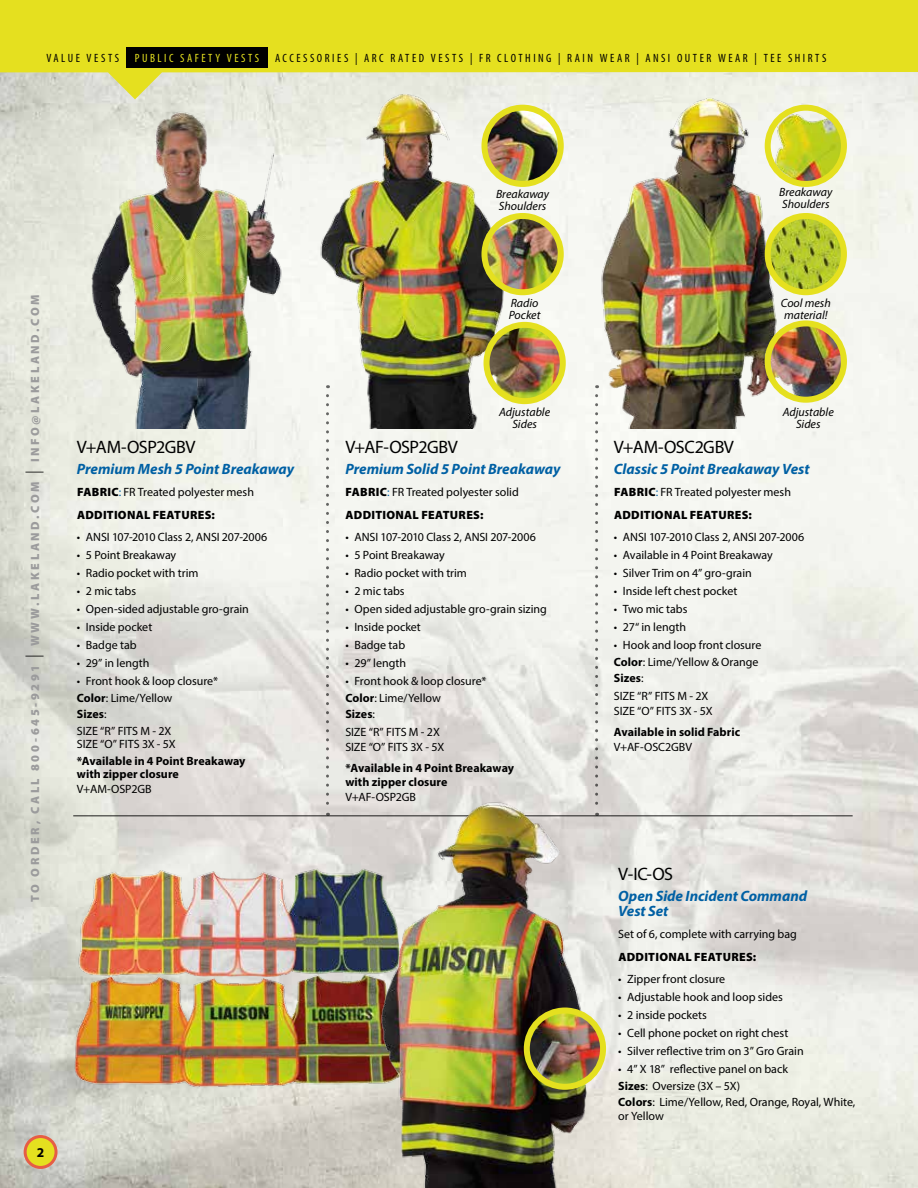
<style>
.page{position:relative;width:918px;height:1188px;background:#fff}
.page>*{position:absolute;margin:0;border:0;box-sizing:border-box;transform-origin:0 0}
.t1{font:18px "Myriad Pro";letter-spacing:-.025em;color:#000}
.t2{font:italic 700 15px/15px "Myriad Pro";letter-spacing:-.005em;color:#0060a4}
.t3{font:700 13.5px "Myriad Pro";color:#000}
.t4{font:12px/16.5px "Myriad Pro";letter-spacing:-.005em;color:#000}
.t5{font:900 12px/22.5px "Myriad Pro";letter-spacing:.025em;color:#000}
.t6{font:700 12px/13.5px "Myriad Pro";letter-spacing:.005em;color:#000}
.t7{font:condensed 12px "Myriad Pro";letter-spacing:.21em;color:#000}
.t8{font:italic 12px/12px "Myriad Pro";color:#000}
.t9{font:900 12px "Myriad Pro";letter-spacing:.22em;color:#9b9b9c}
.s1{color:#e5e01f}
.s2{font-weight:300;font-size:18px;color:#000}
.s3{font-weight:400;color:#0060a4}
.s4{font-weight:400}
.s5{font-weight:700}
</style>
<div class="page">
<img style="left:0;top:99px;width:918px;height:1089px">
<svg style="left:326px;top:428px;width:3px;height:387px"></svg>
<svg style="left:595px;top:396px;width:3px;height:399px"></svg>
<hr style="left:73px;top:815px;width:780px;height:2px;background:#000">
<img style="left:77px;top:102px;width:225px;height:326px">
<img style="left:314px;top:99px;width:191px;height:329px">
<img style="left:596px;top:99px;width:184px;height:329px">
<img style="left:73px;top:866px;width:288px;height:224px">
<img style="left:768px;top:324px;width:76px;height:76px">
<div style="left:765px;top:320px;width:82px;height:83px;border:6px solid #e5e01f;border-radius:50%"></div>
<img style="left:768px;top:216px;width:76px;height:76px;border-radius:38px">
<div style="left:765px;top:213px;width:82px;height:82px;border:6px solid #e5e01f;border-radius:50%"></div>
<img style="left:769px;top:108px;width:75px;height:76px">
<div style="left:765px;top:105px;width:82px;height:82px;border:6px solid #e5e01f;border-radius:50%"></div>
<img style="left:361px;top:795px;width:253px;height:393px">
<img style="left:527px;top:1011px;width:76px;height:76px;border-radius:38px">
<div style="left:524px;top:1008px;width:82px;height:82px;border:6px solid #e5e01f;border-radius:50%"></div>
<img style="left:484px;top:108px;width:77px;height:76px;border-radius:38px">
<div style="left:481px;top:105px;width:83px;height:82px;border:6px solid #e5e01f;border-radius:50%"></div>
<img style="left:487px;top:325px;width:76px;height:76px;border-radius:38px">
<div style="left:484px;top:322px;width:82px;height:82px;border:6px solid #e5e01f;border-radius:50%"></div>
<img style="left:484px;top:216px;width:77px;height:76px;border-radius:38px">
<div style="left:481px;top:213px;width:83px;height:82px;border:6px solid #e5e01f;border-radius:50%"></div>
<svg style="left:0;top:0;width:918px;height:99px;background:#e4e153"></svg>
<div style="left:906px;top:0;width:12px;height:72px;background:#e5e01f"></div>
<div style="left:127px;top:47px;width:141px;height:20px;background:#000"></div>
<div style="left:25px;top:1137px;width:31px;height:30px;background:#e5e01f;border-radius:50%"></div>
<div style="left:24px;top:1135px;width:34px;height:34px;border:3px solid #e65d45;border-radius:50%"></div>
<p class="t7" style="left:46px;top:50px;width:782px">VALUE VESTS | <span class="s1">PUBLIC SAFETY VESTS</span> | ACCESSORIES | ARC RATED VESTS | FR CLOTHING | RAIN WEAR | ANSI OUTER WEAR | TEE SHIRTS</p>
<p class="t9" style="left:27px;top:902px;width:609px;rotate:-90deg">TO ORDER, CALL 800-645-9291 <span class="s2">|</span> WWW.LAKELAND.COM <span class="s2">|</span> INFO@LAKELAND.COM</p>
<h1 class="t1" style="left:77px;top:436px;width:120px">V+AM-OSP2GBV</h1>
<p class="t2" style="left:77px;top:461px;width:219px">Premium Mesh 5 Point Breakaway</p>
<p class="t5" style="left:77px;top:480px;width:178px">FABRIC<span class="s3">:</span> <span class="s4">FR Treated polyester mesh<br></span>ADDITIONAL FEATURES:</p>
<p class="t4" style="left:77px;top:529px;width:192px">• ANSI 107-2010 Class 2, ANSI 207-2006</p>
<p class="t4" style="left:77px;top:547px;width:101px">• 5 Point Breakaway</p>
<p class="t4" style="left:77px;top:565px;width:123px">• Radio pocket with trim</p>
<p class="t4" style="left:77px;top:583px;width:61px">• 2 mic tabs</p>
<p class="t4" style="left:77px;top:601px;width:173px">• Open-sided adjustable gro-grain</p>
<p class="t4" style="left:77px;top:619px;width:77px">• Inside pocket</p>
<p class="t4" style="left:77px;top:637px;width:61px">• Badge tab</p>
<p class="t4" style="left:77px;top:655px;width:74px">• 29” in length</p>
<p class="t4" style="left:77px;top:673px;width:143px">• Front hook &amp; loop closure*<br><span class="s5">Color</span>: Lime/Yellow<br><span class="s5">Sizes</span>:<br>SIZE “R” FITS M - 2X</p>
<p class="t4" style="left:77px;top:736px;width:100px">SIZE “O” FITS 3X - 5X</p>
<p class="t6" style="left:77px;top:754px;width:170px">*Available in 4 Point Breakaway with zipper closure</p>
<p class="t4" style="left:77px;top:781px;width:76px">V+AM-OSP2GB</p>
<p class="t8" style="left:496px;top:187px;width:55px">Breakaway<br>Shoulders</p>
<p class="t8" style="left:509px;top:296px;width:33px">Radio<br>Pocket</p>
<p class="t8" style="left:499px;top:406px;width:53px;text-align:center">Adjustable<br>Sides</p>
<h1 class="t1" style="left:345px;top:436px;width:114px">V+AF-OSP2GBV</h1>
<p class="t2" style="left:345px;top:461px;width:217px">Premium Solid 5 Point Breakaway</p>
<p class="t5" style="left:346px;top:480px;width:175px">FABRIC<span class="s3">:</span> <span class="s4">FR Treated polyester solid<br></span>ADDITIONAL FEATURES:</p>
<p class="t4" style="left:345px;top:529px;width:192px">• ANSI 107-2010 Class 2, ANSI 207-2006</p>
<p class="t4" style="left:345px;top:547px;width:101px">• 5 Point Breakaway</p>
<p class="t4" style="left:345px;top:565px;width:123px">• Radio pocket with trim</p>
<p class="t4" style="left:345px;top:583px;width:61px">• 2 mic tabs</p>
<p class="t4" style="left:345px;top:601px;width:203px">• Open sided adjustable gro-grain sizing</p>
<p class="t4" style="left:345px;top:619px;width:77px">• Inside pocket</p>
<p class="t4" style="left:345px;top:637px;width:61px">• Badge tab</p>
<p class="t4" style="left:345px;top:655px;width:62px">• 29” length</p>
<p class="t4" style="left:345px;top:673px;width:143px">• Front hook &amp; loop closure*<br><span class="s5">Color</span>: Lime/Yellow<br><span class="s5">Sizes</span>:</p>
<p class="t4" style="left:345px;top:724px;width:100px;line-height:15px">SIZE “R” FITS M - 2X<br>SIZE “O” FITS 3X - 5X</p>
<p class="t6" style="left:345px;top:761px;width:170px">*Available in 4 Point Breakaway with zipper closure</p>
<p class="t4" style="left:345px;top:788px;width:72px">V+AF-OSP2GB</p>
<p class="t3" style="left:37px;top:1144px;width:9px">2</p>
<p class="t8" style="left:779px;top:186px;width:55px">Breakaway<br>Shoulders</p>
<p class="t8" style="left:781px;top:297px;width:52px">Cool mesh material!</p>
<p class="t8" style="left:783px;top:405px;width:53px;text-align:center">Adjustable<br>Sides</p>
<h1 class="t1" style="left:614px;top:436px;width:122px">V+AM-OSC2GBV</h1>
<p class="t2" style="left:614px;top:461px;width:197px">Classic 5 Point Breakaway Vest</p>
<p class="t5" style="left:614px;top:480px;width:178px">FABRIC<span class="s3">:</span> <span class="s4">FR Treated polyester mesh<br></span>ADDITIONAL FEATURES:</p>
<p class="t4" style="left:614px;top:529px;width:192px">• ANSI 107-2010 Class 2, ANSI 207-2006</p>
<p class="t4" style="left:614px;top:547px;width:160px">• Available in 4 Point Breakaway</p>
<p class="t4" style="left:614px;top:565px;width:139px">• Silver Trim on 4” gro-grain</p>
<p class="t4" style="left:614px;top:583px;width:125px">• Inside left chest pocket</p>
<p class="t4" style="left:614px;top:601px;width:75px">• Two mic tabs</p>
<p class="t4" style="left:614px;top:619px;width:74px">• 27“ in length</p>
<p class="t4" style="left:614px;top:637px;width:149px">• Hook and loop front closure<br><span class="s5">Color</span>: Lime/Yellow &amp; Orange<br><span class="s5">Sizes</span>:</p>
<p class="t4" style="left:614px;top:688px;width:100px;line-height:15px">SIZE “R” FITS M - 2X<br>SIZE “O” FITS 3X - 5X</p>
<p class="t6" style="left:614px;top:725px;width:128px">Available in solid Fabric</p>
<p class="t4" style="left:614px;top:739px;width:80px">V+AF-OSC2GBV</p>
<h1 class="t1" style="left:618px;top:863px;width:56px">V-IC-OS</h1>
<p class="t2" style="left:618px;top:888px;width:190px">Open Side Incident Command<br>Vest Set</p>
<p class="t4" style="left:618px;top:926px;width:180px">Set of 6, complete with carrying bag</p>
<p class="t5" style="left:618px;top:945px;width:139px">ADDITIONAL FEATURES:</p>
<p class="t4" style="left:618px;top:971px;width:108px">• Zipper front closure</p>
<p class="t4" style="left:618px;top:989px;width:166px">• Adjustable hook and loop sides</p>
<p class="t4" style="left:618px;top:1007px;width:90px">• 2 inside pockets</p>
<p class="t4" style="left:618px;top:1025px;width:172px">• Cell phone pocket on right chest</p>
<p class="t4" style="left:618px;top:1043px;width:187px">• Silver reflective trim on 3” Gro Grain</p>
<p class="t4" style="left:618px;top:1061px;width:239px">• 4” X 18” reflective panel on back<br><span class="s5">Sizes</span>: Oversize (3X – 5X)<br><span class="s5">Colors</span>: Lime/Yellow, Red, Orange, Royal, White,</p>
<p class="t4" style="left:618px;top:1107px;width:47px">or Yellow</p>
</div>
